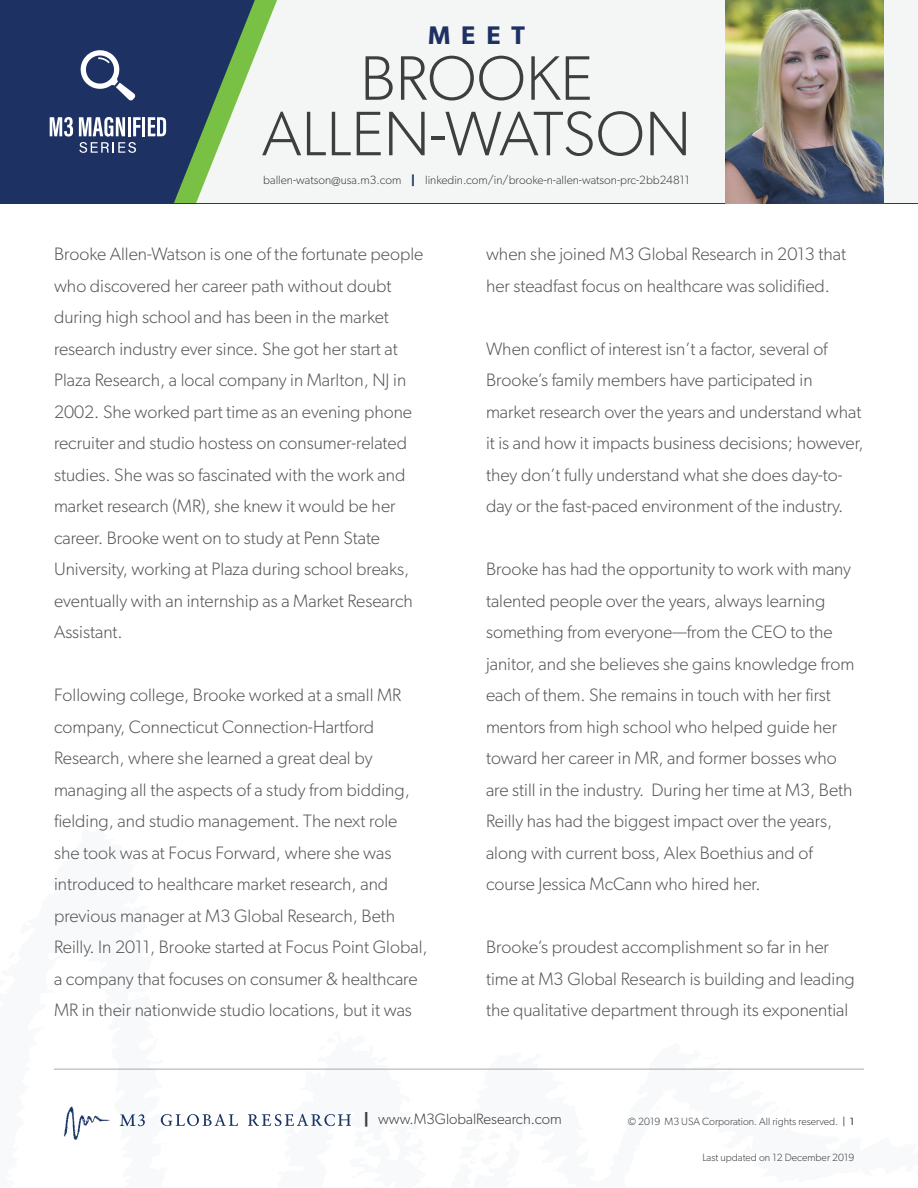
<style>
.page{position:relative;width:918px;height:1188px;background:#fff}
.page>*{position:absolute;margin:0;border:0;box-sizing:border-box;transform-origin:0 0}
.t1{font:300 63px/55.5px "Gibson";color:#3e3e3f;text-align:center}
.t2{font:600 25.5px "Gibson";color:#1e3163}
.t3{font:300 18px/31.5px "Gibson";color:#545557}
.t4{font:300 15px "Gibson";color:#3e3e3f}
.t5{font:300 12px "Gibson";color:#3e3e3f}
.t6{font:300 10.5px "Gibson";color:#3e3e3f}
.s1{font-weight:700;color:#1b3565}
.s2{font-weight:700}
.s3{font-weight:400}
</style>
<div class="page">
<hr style="left:54px;top:1069px;width:810px;height:1px;background:#a8a9ad">
<svg style="left:248px;top:1114px;width:103px;height:12px"></svg>
<svg style="left:161px;top:1114px;width:77px;height:12px"></svg>
<svg style="left:64px;top:1107px;width:46px;height:33px"></svg>
<svg style="left:120px;top:1114px;width:25px;height:12px"></svg>
<div style="left:0;top:0;width:918px;height:203px;background:#1e3163"></div>
<svg style="left:174px;top:148px;width:22px;height:55px"></svg>
<svg style="left:50px;top:117px;width:23px;height:20px"></svg>
<hr style="left:142px;top:117px;width:3px;height:19px;background:#fff">
<svg style="left:148px;top:117px;width:18px;height:19px"></svg>
<svg style="left:79px;top:117px;width:62px;height:36px"></svg>
<svg style="left:80px;top:50px;width:56px;height:51px"></svg>
<svg style="left:196px;top:0;width:722px;height:203px;background:#e7ebe8"></svg>
<img style="left:726px;top:0;width:157px;height:203px">
<h2 class="t2" style="left:428px;top:20px;width:98px">MEET</h2>
<h1 class="t1" style="left:262px;top:50px;width:431px">BROOKE<br>ALLEN-WATSON</h1>
<p class="t5" style="left:263px;top:173px;width:428px">ballen-watson@usa.m3.com <span class="s1">|</span> linkedin.com/in/brooke-n-allen-watson-prc-2bb24811</p>
<p class="t3" style="left:54px;top:238px;width:371px">Brooke Allen-Watson is one of the fortunate people who discovered her career path without doubt during high school and has been in the market research industry ever since. She got her start at Plaza Research, a local company in Marlton, NJ in 2002. She worked part time as an evening phone recruiter and studio hostess on consumer-related studies. She was so fascinated with the work and market research (MR), she knew it would be her career. Brooke went on to study at Penn State University, working at Plaza during school breaks, eventually with an internship as a Market Research Assistant.</p>
<p class="t3" style="left:54px;top:679px;width:375px">Following college, Brooke worked at a small MR company, Connecticut Connection-Hartford Research, where she learned a great deal by managing all the aspects of a study from bidding, fielding, and studio management. The next role<br>she took was at Focus Forward, where she was introduced to healthcare market research, and previous manager at M3 Global Research, Beth Reilly. In 2011, Brooke started at Focus Point Global, a company that focuses on consumer &amp; healthcare MR in their nationwide studio locations, but it was</p>
<p class="t3" style="left:486px;top:238px;width:362px">when she joined M3 Global Research in 2013 that her steadfast focus on healthcare was solidified.</p>
<p class="t3" style="left:486px;top:332px;width:379px">When conflict of interest isn’t a factor, several of Brooke’s family members have participated in market research over the years and understand what it is and how it impacts business decisions; however, they don’t fully understand what she does day-to&shy;day or the fast-paced environment of the industry.</p>
<p class="t3" style="left:486px;top:553px;width:370px">Brooke has had the opportunity to work with many talented people over the years, always learning something from everyone—from the CEO to the janitor, and she believes she gains knowledge from each of them. She remains in touch with her first mentors from high school who helped guide her toward her career in MR, and former bosses who are still in the industry. During her time at M3, Beth Reilly has had the biggest impact over the years, along with current boss, Alex Boethius and of course Jessica McCann who hired her.</p>
<p class="t3" style="left:486px;top:931px;width:370px">Brooke’s proudest accomplishment so far in her time at M3 Global Research is building and leading the qualitative department through its exponential</p>
<p class="t4" style="left:363px;top:1110px;width:200px"><span class="s2">|</span> www.M3GlobalResearch.com</p>
<p class="t6" style="left:628px;top:1115px;width:228px">© 2019 M3 USA Corporation. All rights reserved. <span class="s3">| 1</span></p>
<p class="t6" style="left:702px;top:1151px;width:153px">Last updated on 12 December 2019</p>
</div>
